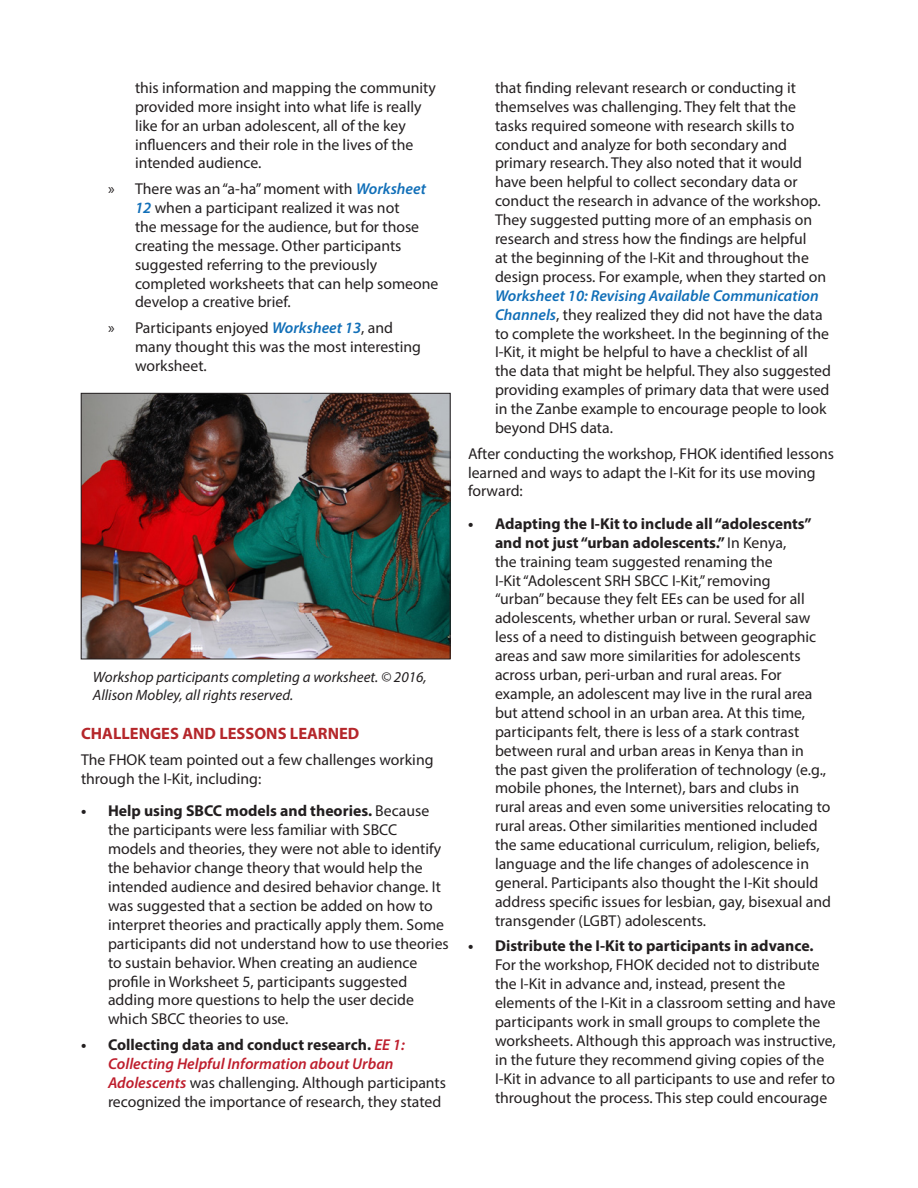
<style>
.page{position:relative;width:918px;height:1188px;background:#fff}
.page>*{position:absolute;margin:0;border:0;box-sizing:border-box;transform-origin:0 0}
.Orange_Header_1{font:700 16.5px "Myriad Pro";color:#b5272b}
.t1{font:15.75px/18.9px "Myriad Pro";color:#231f20}
.t2{font:italic 15px/18px "Myriad Pro";color:#231f20}
.s1{font-weight:600;font-style:italic;color:#116fb8}
.s2{font-weight:700}
.s3{font-weight:600;font-style:italic;color:#be1e2d}
</style>
<div class="page">
<img style="left:83px;top:395px;width:365px;height:262px">
<div style="left:81px;top:393px;width:369px;height:266px;border:1px solid #231f20"></div>
<p class="t1" style="left:135px;top:78px;width:302px">this information and mapping the community provided more insight into what life is really like for an urban adolescent, all of the key influencers and their role in the lives of the intended audience.</p>
<p class="t1" style="left:135px;top:179px;width:305px;text-indent:-27px">» There was an “a-ha” moment with <span class="s1">Worksheet 12</span> when a participant realized it was not<br>the message for the audience, but for those creating the message. Other participants suggested referring to the previously completed worksheets that can help someone develop a creative brief.</p>
<p class="t1" style="left:135px;top:318px;width:287px;text-indent:-27px">» Participants enjoyed <span class="s1">Worksheet 13</span>, and many thought this was the most interesting worksheet.</p>
<p class="t2" style="left:93px;top:668px;width:335px">Workshop participants completing a worksheet. © 2016,<br>Allison Mobley, all rights reserved.</p>
<p class="Orange_Header_1" style="left:81px;top:723px;width:280px">CHALLENGES AND LESSONS LEARNED</p>
<p class="t1" style="left:81px;top:750px;width:354px">The FHOK team pointed out a few challenges working through the I-Kit, including:</p>
<p class="t1" style="left:108px;top:801px;width:342px;text-indent:-27px"><span class="s2">• Help using SBCC models and theories.</span> Because the participants were less familiar with SBCC models and theories, they were not able to identify the behavior change theory that would help the intended audience and desired behavior change. It was suggested that a section be added on how to interpret theories and practically apply them. Some participants did not understand how to use theories to sustain behavior. When creating an audience profile in Worksheet 5, participants suggested adding more questions to help the user decide which SBCC theories to use.</p>
<p class="t1" style="left:108px;top:1035px;width:340px;text-indent:-27px"><span class="s2">• Collecting data and conduct research.</span> <span class="s3">EE 1:<br>Collecting Helpful Information about Urban Adolescents</span> was challenging. Although participants recognized the importance of research, they stated</p>
<p class="t1" style="left:495px;top:78px;width:338px">that finding relevant research or conducting it themselves was challenging. They felt that the tasks required someone with research skills to conduct and analyze for both secondary and primary research. They also noted that it would have been helpful to collect secondary data or conduct the research in advance of the workshop.<br>They suggested putting more of an emphasis on research and stress how the findings are helpful<br>at the beginning of the I-Kit and throughout the design process. For example, when they started on <span class="s1">Worksheet 10: Revising Available Communication Channels</span>, they realized they did not have the data to complete the worksheet. In the beginning of the I-Kit, it might be helpful to have a checklist of all the data that might be helpful. They also suggested providing examples of primary data that were used in the Zanbe example to encourage people to look beyond DHS data.</p>
<p class="t1" style="left:468px;top:444px;width:368px">After conducting the workshop, FHOK identified lessons learned and ways to adapt the I-Kit for its use moving forward:</p>
<p class="t1" style="left:495px;top:514px;width:338px;text-indent:-27px"><span class="s2">• Adapting the I-Kit to include all “adolescents” and not just “urban adolescents.”</span> In Kenya,<br>the training team suggested renaming the<br>I-Kit “Adolescent SRH SBCC I-Kit,” removing<br>“urban” because they felt EEs can be used for all adolescents, whether urban or rural. Several saw less of a need to distinguish between geographic areas and saw more similarities for adolescents across urban, peri-urban and rural areas. For example, an adolescent may live in the rural area but attend school in an urban area. At this time, participants felt, there is less of a stark contrast between rural and urban areas in Kenya than in<br>the past given the proliferation of technology (e.g., mobile phones, the Internet), bars and clubs in rural areas and even some universities relocating to rural areas. Other similarities mentioned included the same educational curriculum, religion, beliefs, language and the life changes of adolescence in general. Participants also thought the I-Kit should address specific issues for lesbian, gay, bisexual and transgender (LGBT) adolescents.</p>
<p class="t1" style="left:495px;top:936px;width:342px;text-indent:-27px"><span class="s2">• Distribute the I-Kit to participants in advance.<br></span>For the workshop, FHOK decided not to distribute the I-Kit in advance and, instead, present the elements of the I-Kit in a classroom setting and have participants work in small groups to complete the worksheets. Although this approach was instructive, in the future they recommend giving copies of the I-Kit in advance to all participants to use and refer to throughout the process. This step could encourage</p>
</div>
